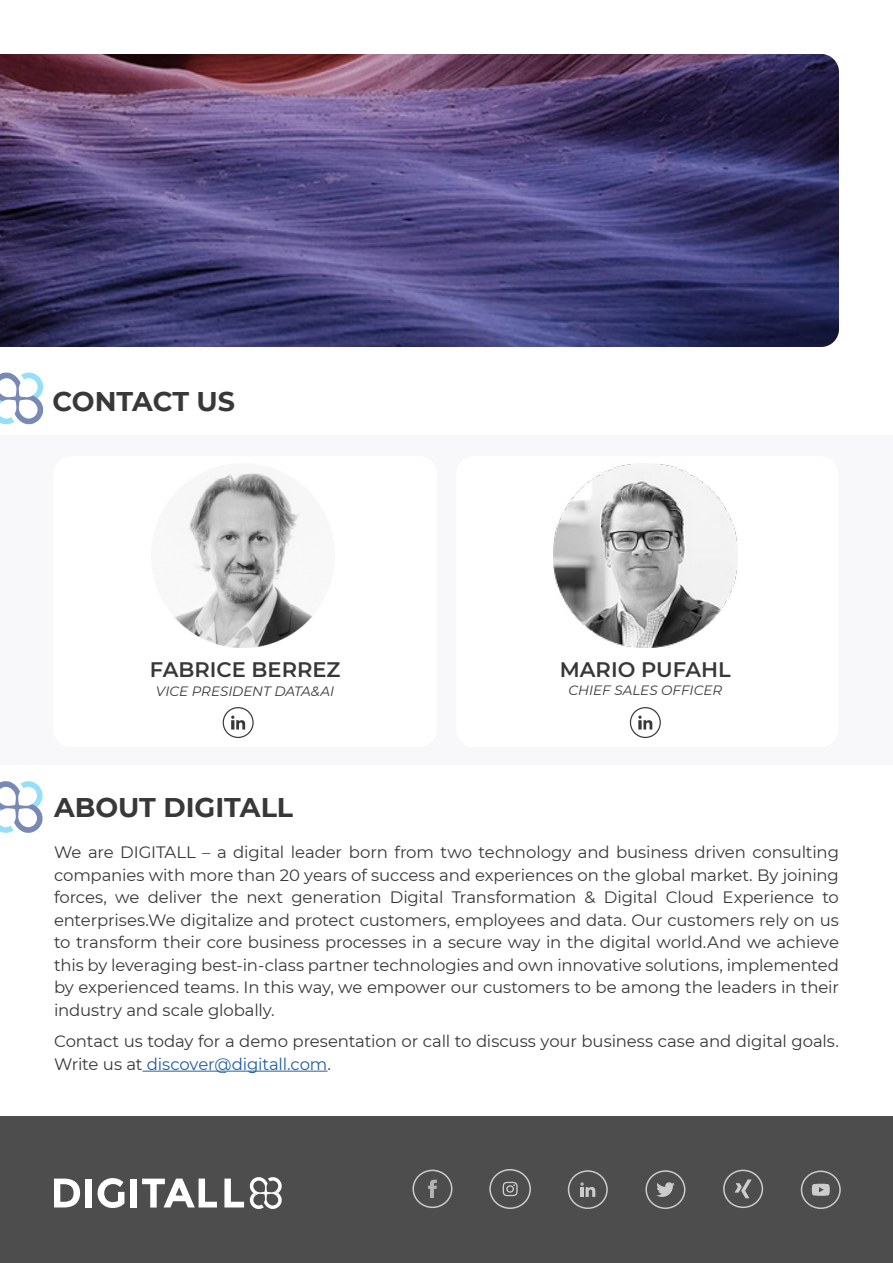
<style>
.page{position:relative;width:893px;height:1263px;background:#fff}
.page>*{position:absolute;margin:0;border:0;box-sizing:border-box;transform-origin:0 0}
.t1{font:700 27px "Montserrat";color:#383838}
.t2{font:600 21px "Montserrat";color:#383838}
.t3{font:16.5px/22.5px "Montserrat";letter-spacing:-.005em;color:#383838;text-align:justify}
.t4{font:italic 13.5px "Montserrat";color:#383838}
.s1{color:#215e9e}
</style>
<div class="page">
<div style="left:0;top:1117px;width:893px;height:146px;background:#4d4d4d"></div>
<svg style="left:224px;top:1178px;width:20px;height:29px"></svg>
<svg style="left:250px;top:1177px;width:32px;height:32px"></svg>
<div style="left:130px;top:1178px;width:7px;height:29px;background:#fff"></div>
<svg style="left:98px;top:1178px;width:26px;height:30px"></svg>
<div style="left:86px;top:1178px;width:6px;height:29px;background:#fff"></div>
<svg style="left:54px;top:1178px;width:26px;height:29px"></svg>
<svg style="left:142px;top:1178px;width:75px;height:29px"></svg>
<div style="left:568px;top:1170px;width:40px;height:39px;border:2px solid #ccc;border-radius:50%"></div>
<svg style="left:580px;top:1182px;width:15px;height:15px"></svg>
<hr style="left:580px;top:1187px;width:4px;height:10px;background:#ccc">
<div style="left:723px;top:1169px;width:40px;height:39px;border:2px solid #ccc;border-radius:50%"></div>
<svg style="left:735px;top:1179px;width:16px;height:19px"></svg>
<div style="left:645px;top:1170px;width:40px;height:39px;border:2px solid #ccc;border-radius:50%"></div>
<svg style="left:656px;top:1182px;width:19px;height:15px"></svg>
<div style="left:489px;top:1169px;width:42px;height:40px;border:2px solid #ccc;border-radius:50%"></div>
<svg style="left:503px;top:1182px;width:15px;height:14px"></svg>
<svg style="left:428px;top:1180px;width:9px;height:18px"></svg>
<div style="left:412px;top:1169px;width:40px;height:39px;border:2px solid #ccc;border-radius:50%"></div>
<div style="left:801px;top:1170px;width:40px;height:39px;border:2px solid #ccc;border-radius:50%"></div>
<svg style="left:812px;top:1184px;width:18px;height:12px"></svg>
<hr style="left:142px;top:1071px;width:185px;height:1px;background:#215e9e">
<svg style="left:0;top:781px;width:43px;height:52px"></svg>
<div style="left:0;top:434px;width:893px;height:330px;background:#f8f8fa"></div>
<div style="left:456px;top:456px;width:382px;height:291px;background:#fff;border-radius:18px"></div>
<div style="left:53px;top:456px;width:384px;height:291px;background:#fff;border-radius:18px"></div>
<img style="left:554px;top:464px;width:183px;height:183px">
<img style="left:174px;top:472px;width:139px;height:175px">
<svg style="left:0;top:372px;width:43px;height:52px"></svg>
<svg style="left:630px;top:707px;width:31px;height:31px"></svg>
<svg style="left:223px;top:707px;width:31px;height:31px"></svg>
<img style="left:0;top:54px;width:839px;height:293px">
<h1 class="t1" style="left:53px;top:382px;width:184px">CONTACT US</h1>
<p class="t2" style="left:150px;top:654px;width:192px">FABRICE BERREZ</p>
<p class="t4" style="left:156px;top:682px;width:180px">VICE PRESIDENT DATA&amp;AI</p>
<h1 class="t1" style="left:54px;top:788px;width:241px">ABOUT DIGITALL</h1>
<p class="t2" style="left:560px;top:654px;width:172px">MARIO PUFAHL</p>
<p class="t4" style="left:568px;top:681px;width:155px">CHIEF SALES OFFICER</p>
<p class="t3" style="left:54px;top:841px;width:786px">We are DIGITALL – a digital leader born from two technology and business driven consulting companies with more than 20 years of success and experiences on the global market. By joining forces, we deliver the next generation Digital Transformation &amp; Digital Cloud Experience to enterprises.We digitalize and protect customers, employees and data. Our customers rely on us to transform their core business processes in a secure way in the digital world.And we achieve this by leveraging best-in-class partner technologies and own innovative solutions, implemented by experienced teams. In this way, we empower our customers to be among the leaders in their industry and scale globally.</p>
<p class="t3" style="left:54px;top:1030px;width:786px">Contact us today for a demo presentation or call to discuss your business case and digital goals.<br>Write us at <span class="s1">discover@digitall.com</span>.</p>
</div>
